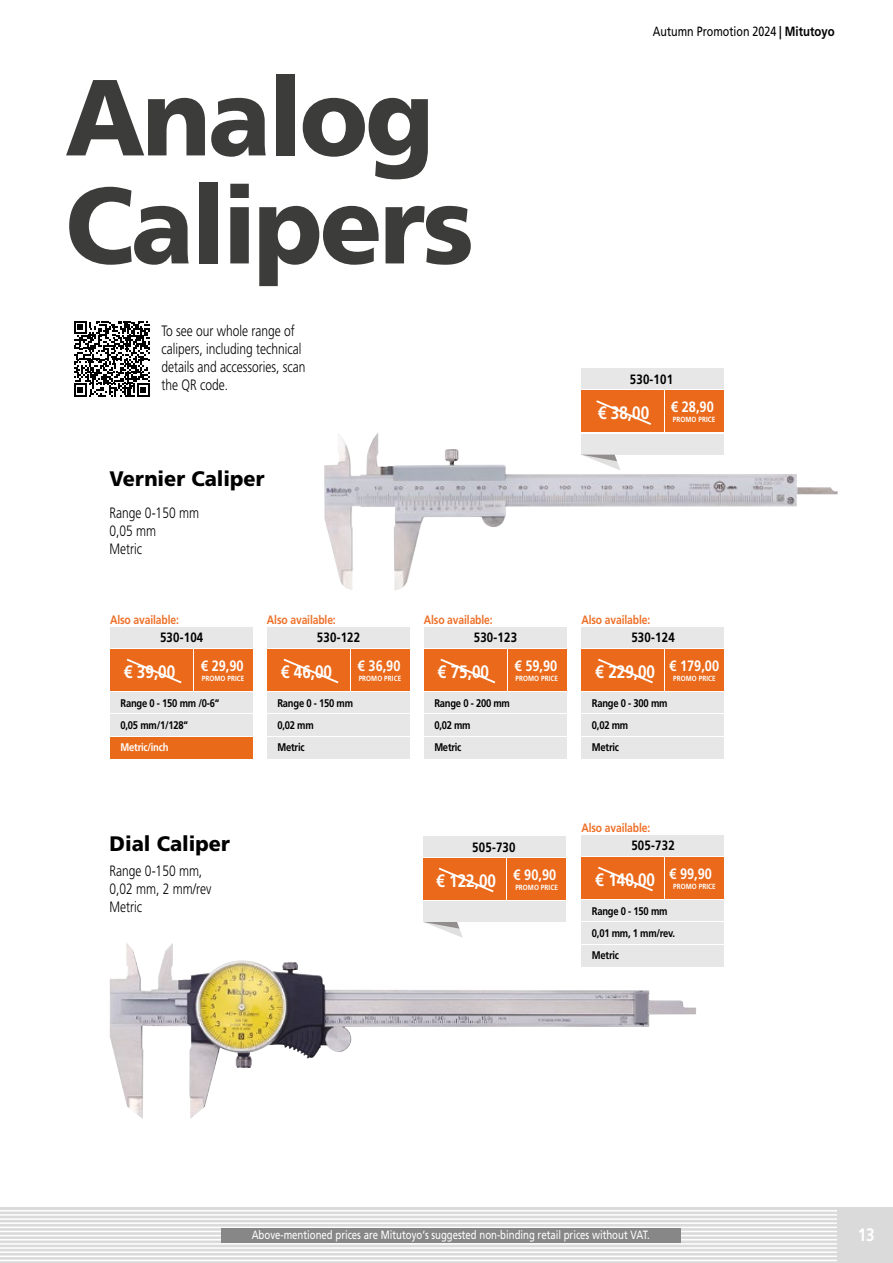
<style>
.page{position:relative;width:893px;height:1263px;background:#fff}
.page>*{position:absolute;margin:0;border:0;box-sizing:border-box;transform-origin:0 0}
.t1{font:900 108px/108px "Mitutoyo Frutiger";letter-spacing:-.025em;color:#3c3c3b}
.t2{font:900 21px "Mitutoyo Frutiger";color:#000}
.t3{font:700 18px "Mitutoyo Frutiger";color:#fff}
.t4{font:300 15px/18px "Mitutoyo Frutiger";color:#000}
.t5{font:700 15px "Mitutoyo Frutiger";color:#fff}
.t6{font:700 13.5px "Mitutoyo Frutiger";letter-spacing:.015em;color:#000}
.t7{font:13.35px "Mitutoyo Frutiger";color:#000}
.t8{font:700 12.15px "Mitutoyo Frutiger";letter-spacing:-.01em;color:#ee712a}
.t9{font:12px "Mitutoyo Frutiger";color:#fff}
.t10{font:700 11.1px/21.6px "Mitutoyo Frutiger";letter-spacing:-.02em;color:#000}
.t11{font:700 11.1px "Mitutoyo Frutiger";letter-spacing:-.02em;color:#fff}
.t12{font:700 7.5px "Mitutoyo Frutiger";letter-spacing:.01em;color:#fff}
.s1{font-weight:700}
</style>
<div class="page">
<div style="left:0;top:1208px;width:838px;height:55px;background:#dadada"></div>
<hr style="left:0;top:1210px;width:838px;height:1px;background:#fff">
<hr style="left:0;top:1214px;width:838px;height:2px;background:#fff">
<hr style="left:0;top:1218px;width:838px;height:2px;background:#fff">
<hr style="left:0;top:1222px;width:838px;height:2px;background:#fff">
<hr style="left:0;top:1226px;width:838px;height:2px;background:#fff">
<hr style="left:0;top:1231px;width:838px;height:1px;background:#fff">
<hr style="left:0;top:1235px;width:838px;height:1px;background:#fff">
<hr style="left:0;top:1239px;width:838px;height:1px;background:#fff">
<hr style="left:0;top:1243px;width:838px;height:1px;background:#fff">
<hr style="left:0;top:1247px;width:838px;height:2px;background:#fff">
<hr style="left:0;top:1251px;width:838px;height:2px;background:#fff">
<hr style="left:0;top:1255px;width:838px;height:2px;background:#fff">
<hr style="left:0;top:1260px;width:838px;height:1px;background:#fff">
<div style="left:838px;top:1208px;width:55px;height:55px;background:#dadada"></div>
<div style="left:221px;top:1229px;width:459px;height:14px;background:#878787"></div>
<div style="left:110px;top:649px;width:83px;height:42px;background:#ea691a"></div>
<div style="left:194px;top:649px;width:59px;height:42px;background:#ea691a"></div>
<div style="left:110px;top:692px;width:143px;height:21px;background:#e8e7e8"></div>
<div style="left:110px;top:627px;width:143px;height:21px;background:#e8e7e8"></div>
<div style="left:110px;top:714px;width:143px;height:22px;background:#e8e7e7"></div>
<div style="left:110px;top:737px;width:143px;height:21px;background:#e96a18"></div>
<svg style="left:126px;top:658px;width:56px;height:26px"></svg>
<div style="left:267px;top:649px;width:83px;height:42px;background:#ea691a"></div>
<div style="left:351px;top:649px;width:59px;height:42px;background:#ea691a"></div>
<div style="left:267px;top:692px;width:143px;height:21px;background:#e8e7e8"></div>
<div style="left:267px;top:627px;width:143px;height:21px;background:#e8e7e8"></div>
<div style="left:267px;top:714px;width:143px;height:22px;background:#e8e7e7"></div>
<div style="left:267px;top:737px;width:143px;height:21px;background:#e8e7e7"></div>
<svg style="left:283px;top:658px;width:56px;height:26px"></svg>
<div style="left:424px;top:649px;width:143px;height:43px;background:linear-gradient(to bottom,#ea691a,#ea691a)"></div>
<div style="left:424px;top:649px;width:82px;height:42px;background:#ea691a"></div>
<div style="left:508px;top:649px;width:59px;height:42px;background:#ea691a"></div>
<div style="left:424px;top:692px;width:143px;height:21px;background:#e8e7e8"></div>
<div style="left:424px;top:627px;width:143px;height:21px;background:#e8e7e8"></div>
<div style="left:424px;top:714px;width:143px;height:22px;background:#e8e7e7"></div>
<div style="left:424px;top:737px;width:143px;height:21px;background:#e8e7e7"></div>
<svg style="left:440px;top:658px;width:56px;height:26px"></svg>
<div style="left:581px;top:649px;width:83px;height:42px;background:#ea691a"></div>
<div style="left:665px;top:649px;width:59px;height:42px;background:#ea691a"></div>
<div style="left:581px;top:692px;width:143px;height:21px;background:#e8e7e8"></div>
<div style="left:581px;top:627px;width:143px;height:21px;background:#e8e7e8"></div>
<div style="left:581px;top:714px;width:143px;height:22px;background:#e8e7e7"></div>
<div style="left:581px;top:737px;width:143px;height:21px;background:#e8e7e7"></div>
<svg style="left:598px;top:658px;width:55px;height:26px"></svg>
<img style="left:324px;top:433px;width:514px;height:157px">
<svg style="left:74px;top:321px;width:76px;height:75px"></svg>
<div style="left:581px;top:391px;width:142px;height:43px;background:linear-gradient(to bottom,#ea691a,#ea691a)"></div>
<div style="left:581px;top:391px;width:82px;height:41px;background:#ea691a"></div>
<div style="left:665px;top:391px;width:58px;height:41px;background:#ea691a"></div>
<div style="left:581px;top:434px;width:142px;height:21px;background:#e8e7e8"></div>
<div style="left:581px;top:368px;width:142px;height:21px;background:#e8e7e8"></div>
<svg style="left:581px;top:455px;width:40px;height:15px"></svg>
<svg style="left:596px;top:400px;width:56px;height:25px"></svg>
<div style="left:423px;top:858px;width:83px;height:42px;background:#ea691a"></div>
<div style="left:507px;top:858px;width:59px;height:42px;background:#ea691a"></div>
<div style="left:423px;top:901px;width:143px;height:21px;background:#e8e7e8"></div>
<div style="left:423px;top:836px;width:143px;height:20px;background:#e8e7e8"></div>
<svg style="left:424px;top:922px;width:39px;height:16px"></svg>
<svg style="left:438px;top:867px;width:56px;height:26px"></svg>
<img style="left:110px;top:943px;width:586px;height:176px">
<div style="left:581px;top:857px;width:83px;height:42px;background:#ea691a"></div>
<div style="left:665px;top:857px;width:59px;height:42px;background:#ea691a"></div>
<div style="left:581px;top:900px;width:143px;height:21px;background:#e8e7e8"></div>
<div style="left:581px;top:835px;width:143px;height:20px;background:#e8e7e8"></div>
<div style="left:581px;top:922px;width:143px;height:22px;background:#e8e7e7"></div>
<div style="left:581px;top:945px;width:143px;height:21px;background:#e8e7e7"></div>
<svg style="left:598px;top:866px;width:55px;height:26px"></svg>
<h1 class="t1" style="left:65px;top:63px;width:410px">Analog<br>Calipers</h1>
<p class="t4" style="left:161px;top:322px;width:145px">To see our whole range of calipers, including technical details and accessories, scan the QR code.</p>
<h2 class="t2" style="left:110px;top:466px;width:157px">Vernier Caliper</h2>
<p class="t4" style="left:110px;top:504px;width:91px">Range 0-150 mm<br>0,05 mm<br>Metric</p>
<p class="t7" style="left:653px;top:23px;width:183px">Autumn Promotion 2024 <span class="s1">| Mitutoyo</span></p>
<p class="t6" style="left:630px;top:372px;width:45px">530-101</p>
<p class="t3" style="left:598px;top:402px;width:53px">€ 38,00</p>
<p class="t5" style="left:671px;top:398px;width:44px">€ 28,90</p>
<p class="t12" style="left:673px;top:415px;width:44px">PROMO PRICE</p>
<p class="t8" style="left:110px;top:612px;width:70px">Also available:</p>
<p class="t8" style="left:267px;top:612px;width:70px">Also available:</p>
<p class="t8" style="left:424px;top:612px;width:70px">Also available:</p>
<p class="t8" style="left:581px;top:612px;width:70px">Also available:</p>
<p class="t6" style="left:160px;top:629px;width:45px">530-104</p>
<p class="t6" style="left:317px;top:629px;width:45px">530-122</p>
<p class="t6" style="left:474px;top:629px;width:45px">530-123</p>
<p class="t6" style="left:631px;top:629px;width:45px">530-124</p>
<p class="t5" style="left:201px;top:656px;width:44px">€ 29,90</p>
<p class="t3" style="left:124px;top:661px;width:53px">€ 39,00</p>
<p class="t12" style="left:202px;top:674px;width:44px">PROMO PRICE</p>
<p class="t5" style="left:358px;top:656px;width:44px">€ 36,90</p>
<p class="t3" style="left:281px;top:661px;width:53px">€ 46,00</p>
<p class="t12" style="left:359px;top:674px;width:44px">PROMO PRICE</p>
<p class="t5" style="left:515px;top:656px;width:44px">€ 59,90</p>
<p class="t3" style="left:438px;top:661px;width:53px">€ 75,00</p>
<p class="t12" style="left:516px;top:674px;width:44px">PROMO PRICE</p>
<p class="t5" style="left:669px;top:656px;width:51px">€ 179,00</p>
<p class="t3" style="left:596px;top:661px;width:61px">€ 229,00</p>
<p class="t12" style="left:673px;top:674px;width:44px">PROMO PRICE</p>
<p class="t10" style="left:121px;top:692px;width:100px">Range 0 - 150 mm /0-6“</p>
<p class="t10" style="left:277px;top:692px;width:77px">Range 0 - 150 mm</p>
<p class="t10" style="left:434px;top:692px;width:77px">Range 0 - 200 mm</p>
<p class="t10" style="left:592px;top:692px;width:77px">Range 0 - 300 mm</p>
<p class="t10" style="left:121px;top:714px;width:69px">0,05 mm/1/128“</p>
<p class="t11" style="left:121px;top:740px;width:49px">Metric/inch</p>
<p class="t10" style="left:277px;top:714px;width:38px">0,02 mm<br>Metric</p>
<p class="t10" style="left:434px;top:714px;width:38px">0,02 mm<br>Metric</p>
<p class="t10" style="left:592px;top:714px;width:38px">0,02 mm<br>Metric</p>
<h2 class="t2" style="left:110px;top:831px;width:122px">Dial Caliper</h2>
<p class="t4" style="left:110px;top:862px;width:103px">Range 0-150 mm,<br>0,02 mm, 2 mm/rev<br>Metric</p>
<p class="t8" style="left:581px;top:820px;width:70px">Also available:</p>
<p class="t6" style="left:472px;top:839px;width:45px">505-730</p>
<p class="t6" style="left:631px;top:837px;width:45px">505-732</p>
<p class="t3" style="left:436px;top:870px;width:61px">€ 122,00</p>
<p class="t5" style="left:514px;top:865px;width:44px">€ 90,90</p>
<p class="t12" style="left:515px;top:882px;width:44px">PROMO PRICE</p>
<p class="t5" style="left:669px;top:864px;width:44px">€ 99,90</p>
<p class="t3" style="left:596px;top:869px;width:61px">€ 140,00</p>
<p class="t12" style="left:673px;top:881px;width:44px">PROMO PRICE</p>
<p class="t10" style="left:592px;top:900px;width:77px">Range 0 - 150 mm</p>
<p class="t10" style="left:592px;top:922px;width:85px">0,01 mm, 1 mm/rev.<br>Metric</p>
<p class="t9" style="left:252px;top:1227px;width:400px">Above-mentioned prices are Mitutoyo‘s suggested non-binding retail prices without VAT.</p>
<p class="t3" style="left:858px;top:1224px;width:19px">13</p>
</div>
